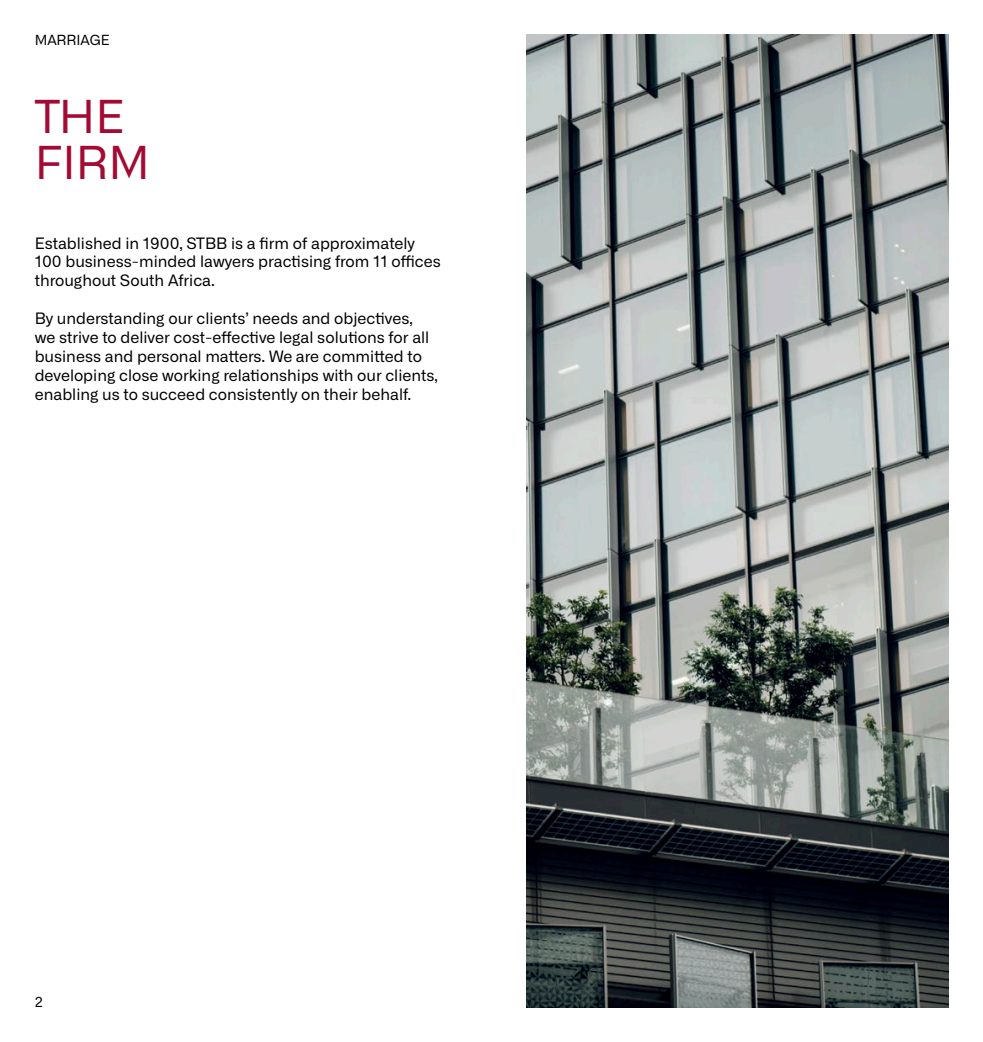
<style>
.page{position:relative;width:983px;height:1042px;background:#fff}
.page>*{position:absolute;margin:0;border:0;box-sizing:border-box;transform-origin:0 0}
.t1{font:45.5px/45.5px "Alliance No.1";color:#a20b33}
.t2{font:15.75px/18.9px "Alliance No.1";color:#000}
.t3{font:14px "Alliance No.1";color:#000}
</style>
<div class="page">
<img style="left:526px;top:35px;width:421px;height:972px">
<p class="t3" style="left:35px;top:32px;width:77px">MARRIAGE</p>
<h1 class="t1" style="left:35px;top:94px;width:117px">THE<br>FIRM</h1>
<p class="t2" style="left:35px;top:233px;width:407px">Established in 1900, STBB is a firm of approximately<br>100 business-minded lawyers practising from 11 offices throughout South Africa.</p>
<p class="t2" style="left:35px;top:309px;width:404px">By understanding our clients’ needs and objectives,<br>we strive to deliver cost-effective legal solutions for all business and personal matters. We are committed to developing close working relationships with our clients, enabling us to succeed consistently on their behalf.</p>
<p class="t3" style="left:35px;top:994px;width:10px">2</p>
</div>
